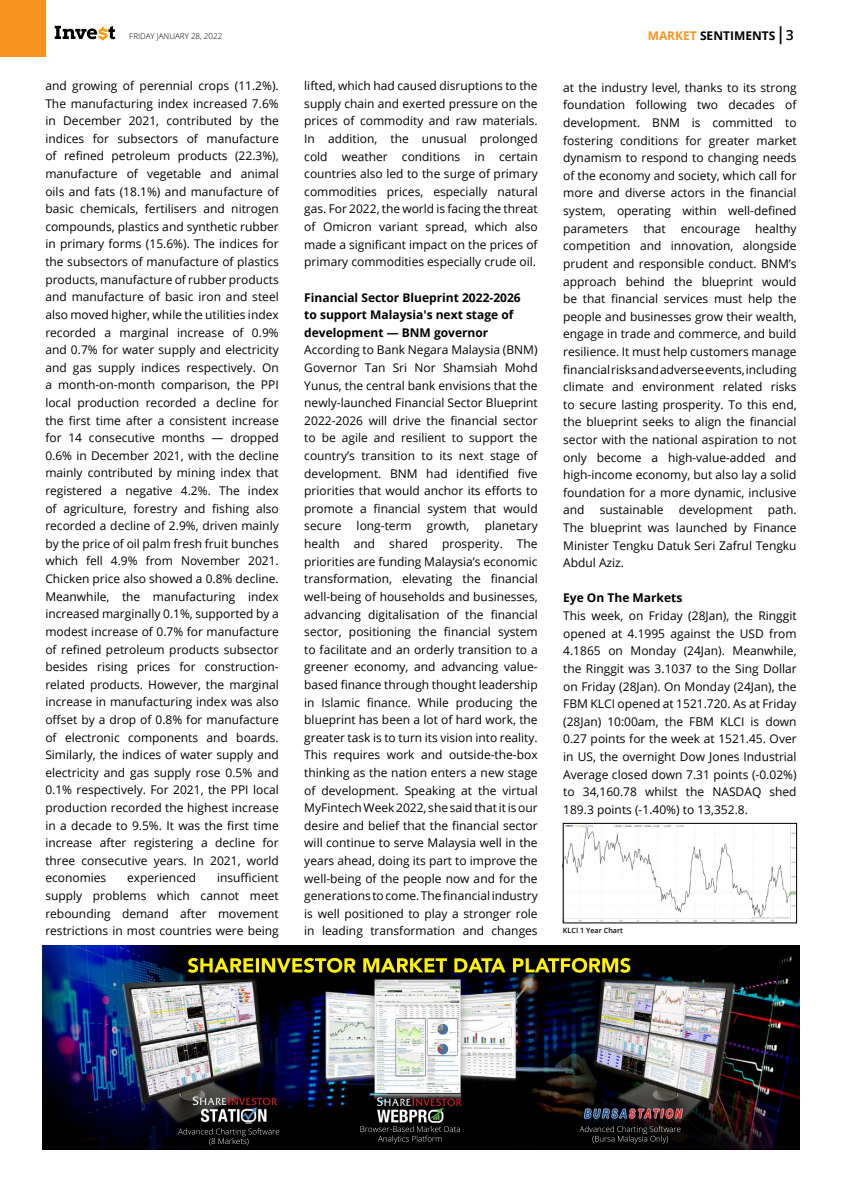
<style>
.page{position:relative;width:842px;height:1191px;background:#fff}
.page>*{position:absolute;margin:0;border:0;box-sizing:border-box;transform-origin:0 0}
.t1{font:600 18px "Open Sans";color:#000}
.t2{font:12px/17.6px "Open Sans";color:#000;text-align:justify}
.t3{font:700 12px/17.6px "Open Sans";color:#000}
.t4{font:300 8px "Open Sans";color:#000}
.t5{font:600 7.2px "Open Sans";color:#000}
.s1{font-size:14px}
.s2{color:#f7941f}
</style>
<div class="page">
<img style="left:565px;top:825px;width:230px;height:96px">
<div style="left:563px;top:823px;width:234px;height:100px;border:1px solid #000"></div>
<img style="left:42px;top:946px;width:757px;height:204px">
<div style="left:0;top:0;width:45px;height:57px;background:#f7941f"></div>
<svg style="left:55px;top:26px;width:60px;height:14px"></svg>
<p class="t4" style="left:129px;top:31px;width:94px">FRIDAY JANUARY 28, 2022</p>
<h1 class="t1" style="left:776px;top:21px;width:19px">|<span class="s1">3</span></h1>
<p class="t3" style="left:648px;top:26px;width:129px"><span class="s2">MARKET</span> SENTIMENTS</p>
<p class="t2" style="left:45px;top:77px;width:235px">and growing of perennial crops (11.2%).<br>The manufacturing index increased 7.6% in December 2021, contributed by the indices for subsectors of manufacture of refined petroleum products (22.3%), manufacture of vegetable and animal oils and fats (18.1%) and manufacture of basic chemicals, fertilisers and nitrogen compounds, plastics and synthetic rubber in primary forms (15.6%). The indices for the subsectors of manufacture of plastics products, manufacture of rubber products and manufacture of basic iron and steel also moved higher, while the utilities index recorded a marginal increase of 0.9% and 0.7% for water supply and electricity and gas supply indices respectively. On a month-on-month comparison, the PPI local production recorded a decline for the first time after a consistent increase for 14 consecutive months — dropped 0.6% in December 2021, with the decline mainly contributed by mining index that registered a negative 4.2%. The index of agriculture, forestry and fishing also recorded a decline of 2.9%, driven mainly by the price of oil palm fresh fruit bunches which fell 4.9% from November 2021.<br>Chicken price also showed a 0.8% decline.<br>Meanwhile, the manufacturing index increased marginally 0.1%, supported by a modest increase of 0.7% for manufacture of refined petroleum products subsector besides rising prices for construction&shy;related products. However, the marginal increase in manufacturing index was also offset by a drop of 0.8% for manufacture of electronic components and boards.<br>Similarly, the indices of water supply and electricity and gas supply rose 0.5% and 0.1% respectively. For 2021, the PPI local production recorded the highest increase in a decade to 9.5%. It was the first time increase after registering a decline for three consecutive years. In 2021, world economies</p>
<p class="t2" style="left:45px;top:869px;width:235px;text-indent:172px">insufficient supply problems which cannot meet rebounding demand after movement restrictions in most countries were being</p>
<p class="t2" style="left:127px;top:869px;width:70px">experienced</p>
<p class="t2" style="left:304px;top:77px;width:235px">lifted, which had caused disruptions to the supply chain and exerted pressure on the prices of commodity and raw materials.<br>In addition, the unusual prolonged cold weather conditions in certain countries also led to the surge of primary commodities prices, especially natural gas. For 2022, the world is facing the threat of Omicron variant spread, which also made a significant impact on the prices of primary commodities especially crude oil.</p>
<p class="t3" style="left:304px;top:288px;width:218px">Financial Sector Blueprint 2022-2026 to support Malaysia's next stage of development — BNM governor</p>
<p class="t2" style="left:304px;top:341px;width:235px">According to Bank Negara Malaysia (BNM)<br>Governor Tan Sri Nor Shamsiah Mohd Yunus, the central bank envisions that the newly-launched Financial Sector Blueprint 2022-2026 will drive the financial sector to be agile and resilient to support the country’s transition to its next stage of development. BNM had identified five priorities that would anchor its efforts to promote a financial system that would secure</p>
<p class="t2" style="left:304px;top:517px;width:235px;text-indent:180px">planetary health and shared prosperity. The priorities are funding Malaysia’s economic transformation, elevating the financial well-being of households and businesses, advancing digitalisation of the financial sector, positioning the financial system to facilitate and an orderly transition to a greener economy, and advancing value&shy;based finance through thought leadership in Islamic finance. While producing the blueprint has been a lot of hard work, the greater task is to turn its vision into reality.<br>This requires work and outside-the-box thinking as the nation enters a new stage of development. Speaking at the virtual MyFintech Week 2022, she said that it is our desire and belief that the financial sector will continue to serve Malaysia well in the years ahead, doing its part to improve the well-being of the people now and for the generations to come. The financial industry is well positioned to play a stronger role in leading transformation and changes</p>
<p class="t2" style="left:357px;top:517px;width:57px">long-term</p>
<p class="t2" style="left:427px;top:517px;width:44px">growth,</p>
<p class="t2" style="left:563px;top:78px;width:235px">at the industry level, thanks to its strong foundation following two decades of development. BNM is committed to fostering conditions for greater market dynamism to respond to changing needs of the economy and society, which call for more and diverse actors in the financial system, operating within well-defined parameters</p>
<p class="t2" style="left:563px;top:219px;width:235px;text-indent:192px">healthy competition and innovation, alongside prudent and responsible conduct. BNM’s approach behind the blueprint would be that financial services must help the people and businesses grow their wealth, engage in trade and commerce, and build resilience. It must help customers manage financial risks and adverse events, including climate and environment related risks to secure lasting prosperity. To this end, the blueprint seeks to align the financial sector with the national aspiration to not only become a high-value-added and high-income economy, but also lay a solid foundation for a more dynamic, inclusive and</p>
<p class="t2" style="left:643px;top:219px;width:24px">that</p>
<p class="t2" style="left:681px;top:219px;width:61px">encourage</p>
<p class="t2" style="left:563px;top:501px;width:235px;text-indent:205px">path.<br>The blueprint was launched by Finance Minister Tengku Datuk Seri Zafrul Tengku Abdul Aziz.</p>
<p class="t3" style="left:563px;top:589px;width:121px">Eye On The Markets</p>
<p class="t2" style="left:563px;top:606px;width:235px">This week, on Friday (28Jan), the Ringgit opened at 4.1995 against the USD from 4.1865 on Monday (24Jan). Meanwhile, the Ringgit was 3.1037 to the Sing Dollar on Friday (28Jan). On Monday (24Jan), the FBM KLCI opened at 1521.720. As at Friday (28Jan) 10:00am, the FBM KLCI is down 0.27 points for the week at 1521.45. Over in US, the overnight Dow Jones Industrial Average closed down 7.31 points (-0.02%) to 34,160.78 whilst the NASDAQ shed 189.3 points (-1.40%) to 13,352.8.</p>
<p class="t2" style="left:600px;top:501px;width:65px">sustainable</p>
<p class="t2" style="left:679px;top:501px;width:75px">development</p>
<p class="t5" style="left:563px;top:925px;width:62px">KLCI 1 Year Chart</p>
</div>
